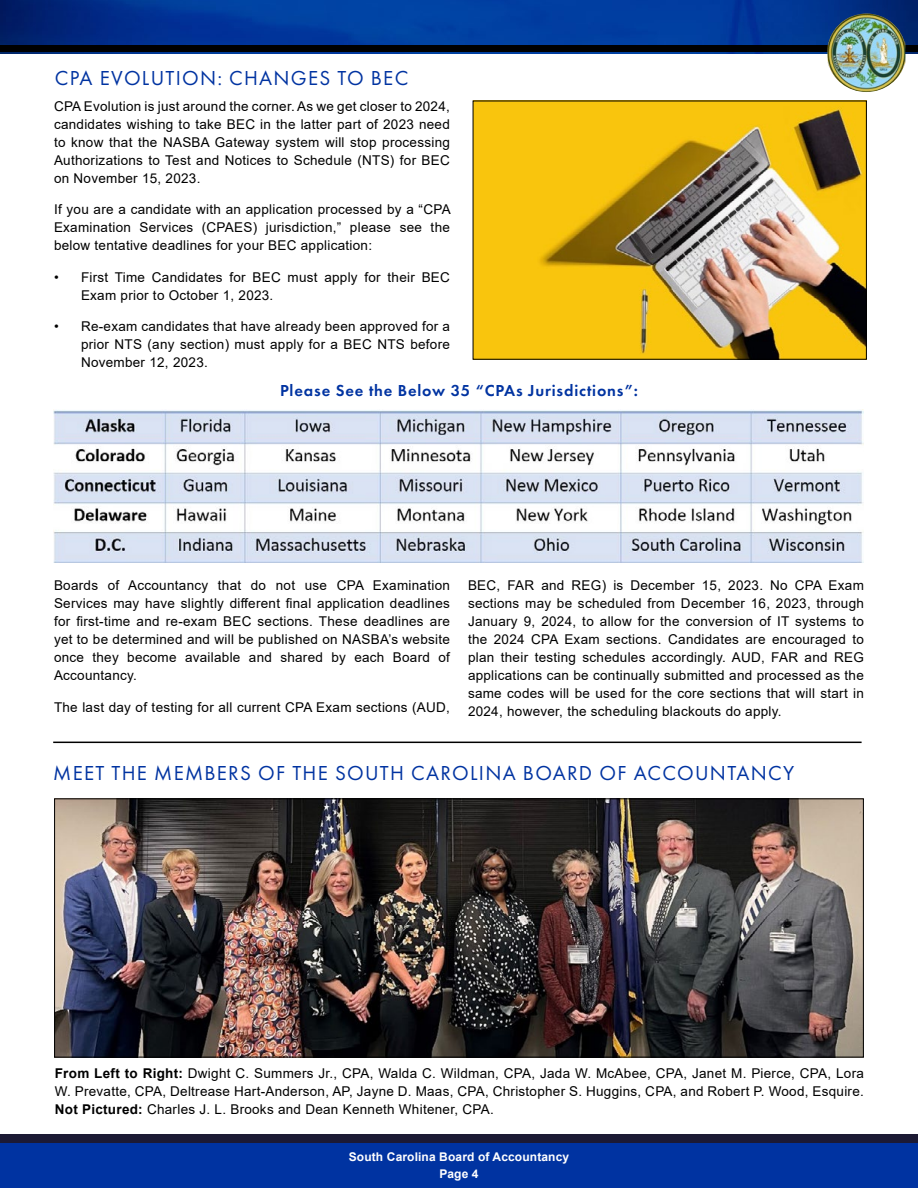
<style>
.page{position:relative;width:918px;height:1188px;background:#fff}
.page>*{position:absolute;margin:0;border:0;box-sizing:border-box;transform-origin:0 0}
.t1{font:21px "Futura PT";letter-spacing:.06em;color:#0033a1}
.t2{font:600 16.5px "Futura PT";letter-spacing:.05em;color:#0033a1}
.t3{font:13.5px/18px "Arial";letter-spacing:.02em;color:#000;text-align:justify}
.t4{font:700 12px/16.5px "Arial";letter-spacing:.01em;color:#fff;text-align:center}
.s1{font-weight:700}
</style>
<div class="page">
<img style="left:56px;top:800px;width:806px;height:255px">
<div style="left:54px;top:798px;width:810px;height:259px;border:1px solid #000"></div>
<hr style="left:53px;top:742px;width:809px;height:1px;background:#000">
<img style="left:475px;top:103px;width:390px;height:255px">
<div style="left:473px;top:101px;width:394px;height:259px;border:1px solid #000"></div>
<img style="left:53px;top:409px;width:810px;height:153px">
<div style="left:0;top:1143px;width:918px;height:45px;background:#0033a1"></div>
<div style="left:0;top:1134px;width:918px;height:9px;background:#1c1a34"></div>
<img style="left:0;top:0;width:918px;height:54px">
<div style="left:0;top:46px;width:918px;height:6px;background:#000"></div>
<img style="left:827px;top:13px;width:78px;height:79px">
<h1 class="t1" style="left:55px;top:66px;width:355px">CPA EVOLUTION: CHANGES TO BEC</h1>
<p class="t3" style="left:54px;top:97px;width:397px">CPA Evolution is just around the corner. As we get closer to 2024, candidates wishing to take BEC in the latter part of 2023 need to know that the NASBA Gateway system will stop processing Authorizations to Test and Notices to Schedule (NTS) for BEC on November 15, 2023.</p>
<p class="t3" style="left:54px;top:200px;width:398px">If you are a candidate with an application processed by a “CPA Examination Services (CPAES) jurisdiction,” please see the below tentative deadlines for your BEC application:</p>
<p class="t3" style="left:81px;top:268px;width:370px;text-indent:-27px">• First Time Candidates for BEC must apply for their BEC<br>Exam prior to October 1, 2023.</p>
<p class="t3" style="left:81px;top:317px;width:370px;text-indent:-27px">• Re-exam candidates that have already been approved for a prior NTS (any section) must apply for a BEC NTS before November 12, 2023.</p>
<p class="t2" style="left:280px;top:380px;width:359px">Please See the Below 35 “CPAs Jurisdictions”:</p>
<p class="t3" style="left:54px;top:576px;width:397px">Boards of Accountancy that do not use CPA Examination Services may have slightly different final application deadlines for first-time and re-exam BEC sections. These deadlines are yet to be determined and will be published on NASBA’s website once they become available and shared by each Board of Accountancy.</p>
<p class="t3" style="left:54px;top:698px;width:397px">The last day of testing for all current CPA Exam sections (AUD,</p>
<p class="t3" style="left:468px;top:576px;width:397px">BEC, FAR and REG) is December 15, 2023. No CPA Exam sections may be scheduled from December 16, 2023, through January 9, 2024, to allow for the conversion of IT systems to the 2024 CPA Exam sections. Candidates are encouraged to plan their testing schedules accordingly. AUD, FAR and REG applications can be continually submitted and processed as the same codes will be used for the core sections that will start in 2024, however, the scheduling blackouts do apply.</p>
<h1 class="t1" style="left:53px;top:760px;width:742px">MEET THE MEMBERS OF THE SOUTH CAROLINA BOARD OF ACCOUNTANCY</h1>
<p class="t3" style="left:55px;top:1064px;width:811px"><span class="s1">From Left to Right:</span> Dwight C. Summers Jr., CPA, Walda C. Wildman, CPA, Jada W. McAbee, CPA, Janet M. Pierce, CPA, Lora W. Prevatte, CPA, Deltrease Hart-Anderson, AP, Jayne D. Maas, CPA, Christopher S. Huggins, CPA, and Robert P. Wood, Esquire.<br><span class="s1">Not Pictured:</span> Charles J. L. Brooks and Dean Kenneth Whitener, CPA.</p>
<p class="t4" style="left:349px;top:1149px;width:222px">South Carolina Board of Accountancy<br>Page 4</p>
</div>
